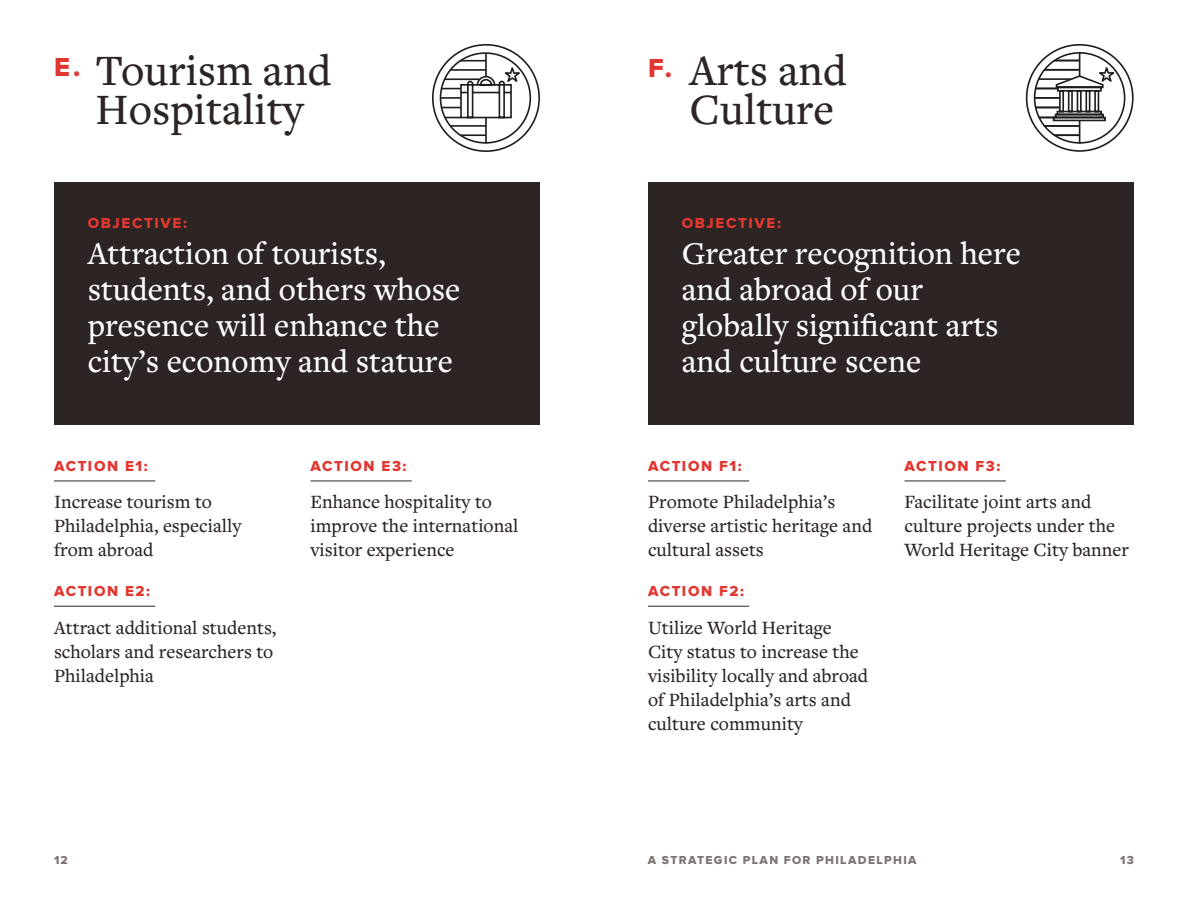
<style>
.page{position:relative;width:1188px;height:918px;background:#fff}
.page>*{position:absolute;margin:0;border:0;box-sizing:border-box;transform-origin:0 0}
.t1{font:500 45px/39px "Freight Text Pro";color:#2c2523;text-align:center}
.t2{font:500 33px/36px "Freight Text Pro";color:#fff}
.t3{font:500 19.5px/24px "Freight Text Pro";color:#2c2523}
.t4{font:15px "Proxima Nova Extrabld";letter-spacing:.11em;color:#e13731}
.t5{font:12px "Proxima Nova Extrabld";letter-spacing:.115em;color:#7e7573}
</style>
<div class="page">
<div style="left:54px;top:182px;width:486px;height:243px;background:#2c2523"></div>
<div style="left:648px;top:182px;width:486px;height:243px;background:#2c2523"></div>
<hr style="left:54px;top:481px;width:101px;height:1px;background:#2c2523">
<hr style="left:54px;top:606px;width:101px;height:1px;background:#2c2523">
<hr style="left:310px;top:481px;width:102px;height:1px;background:#2c2523">
<hr style="left:648px;top:481px;width:101px;height:1px;background:#2c2523">
<hr style="left:648px;top:606px;width:101px;height:1px;background:#2c2523">
<hr style="left:904px;top:481px;width:102px;height:1px;background:#2c2523">
<hr style="left:441px;top:60px;width:45px;height:2px;background:#201d1e">
<hr style="left:441px;top:125px;width:45px;height:2px;background:#201d1e">
<hr style="left:441px;top:134px;width:45px;height:2px;background:#201d1e">
<div style="left:432px;top:44px;width:108px;height:108px;border:2px solid #201d1e;border-radius:50%"></div>
<hr style="left:485px;top:53px;width:2px;height:24px;background:#201d1e">
<hr style="left:485px;top:118px;width:2px;height:25px;background:#201d1e">
<div style="left:440px;top:52px;width:91px;height:92px;border:2px solid #201d1e;border-radius:50%"></div>
<svg style="left:441px;top:66px;width:83px;height:53px"></svg>
<svg style="left:1025px;top:44px;width:109px;height:108px"></svg>
<h1 class="t1" style="left:54px;top:49px;width:279px"><sup>E.</sup> Tourism and<br>Hospitality</h1>
<h1 class="t1" style="left:648px;top:50px;width:200px;text-align:right"><sup>F.</sup> Arts and<br>Culture</h1>
<p class="t4" style="left:88px;top:216px;width:101px">OBJECTIVE:</p>
<h2 class="t2" style="left:88px;top:234px;width:374px">Attraction of tourists, students, and others whose presence will enhance the city’s economy and stature</h2>
<p class="t4" style="left:54px;top:459px;width:95px">ACTION E1:</p>
<p class="t3" style="left:54px;top:489px;width:189px">Increase tourism to<br>Philadelphia, especially from abroad</p>
<p class="t4" style="left:54px;top:584px;width:98px">ACTION E2:</p>
<p class="t3" style="left:54px;top:615px;width:224px">Attract additional students, scholars and researchers to<br>Philadelphia</p>
<p class="t4" style="left:310px;top:459px;width:97px">ACTION E3:</p>
<p class="t3" style="left:310px;top:489px;width:209px">Enhance hospitality to improve the international visitor experience</p>
<p class="t5" style="left:54px;top:855px;width:15px">12</p>
<p class="t4" style="left:682px;top:216px;width:101px">OBJECTIVE:</p>
<h2 class="t2" style="left:682px;top:234px;width:341px">Greater recognition here and abroad of our globally significant arts and culture scene</h2>
<p class="t4" style="left:648px;top:459px;width:95px">ACTION F1:</p>
<p class="t3" style="left:648px;top:489px;width:226px">Promote Philadelphia’s diverse artistic heritage and cultural assets</p>
<p class="t4" style="left:648px;top:584px;width:97px">ACTION F2:</p>
<p class="t3" style="left:648px;top:615px;width:222px">Utilize World Heritage<br>City status to increase the visibility locally and abroad of Philadelphia’s arts and culture community</p>
<p class="t4" style="left:904px;top:459px;width:97px">ACTION F3:</p>
<p class="t3" style="left:904px;top:489px;width:226px">Facilitate joint arts and culture projects under the<br>World Heritage City banner</p>
<p class="t5" style="left:648px;top:855px;width:270px">A STRATEGIC PLAN FOR PHILADELPHIA</p>
<p class="t5" style="left:1120px;top:855px;width:15px">13</p>
</div>
